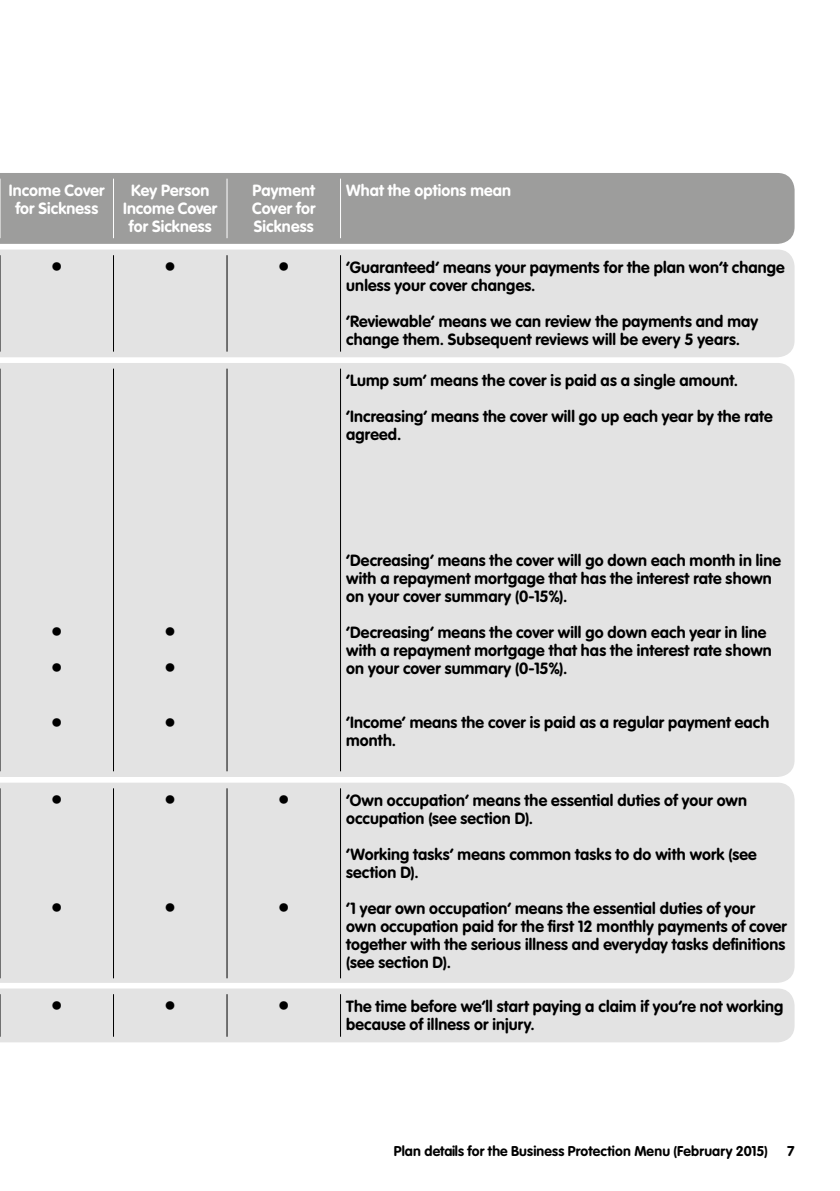
<style>
.page{position:relative;width:840px;height:1191px;background:#fff}
.page>*{position:absolute;margin:0;border:0;box-sizing:border-box;transform-origin:0 0}
.t1{font:700 24px/36px "VAG Rounded LT";color:#000}
.t2{font:700 16px/18px "VAG Rounded LT";letter-spacing:.01em;color:#000}
.t3{font:700 16px/18px "VAG Rounded LT";letter-spacing:.005em;color:#fff;text-align:center}
.t4{font:700 14px "VAG Rounded LT";letter-spacing:.01em;color:#000}
.s1{font-size:24px}
</style>
<div class="page">
<div style="left:0;top:173px;width:794px;height:71px;background:#9d9d9c"></div>
<div style="left:0;top:249px;width:794px;height:108px;background:#e3e3e3"></div>
<div style="left:0;top:363px;width:794px;height:414px;background:#e3e3e3"></div>
<div style="left:0;top:783px;width:794px;height:199px;background:#e3e3e3"></div>
<div style="left:0;top:988px;width:794px;height:54px;background:#e3e3e3"></div>
<hr style="left:0;top:179px;width:1px;height:59px;background:#fff">
<hr style="left:113px;top:179px;width:1px;height:59px;background:#fff">
<hr style="left:226px;top:179px;width:1px;height:59px;background:#fff">
<hr style="left:340px;top:179px;width:1px;height:59px;background:#fff">
<hr style="left:0;top:255px;width:1px;height:96px;background:#000">
<hr style="left:113px;top:255px;width:1px;height:96px;background:#000">
<hr style="left:226px;top:255px;width:1px;height:96px;background:#000">
<hr style="left:340px;top:255px;width:1px;height:96px;background:#000">
<hr style="left:0;top:369px;width:1px;height:402px;background:#000">
<hr style="left:113px;top:369px;width:1px;height:402px;background:#000">
<hr style="left:226px;top:369px;width:1px;height:402px;background:#000">
<hr style="left:340px;top:369px;width:1px;height:402px;background:#000">
<hr style="left:0;top:788px;width:1px;height:190px;background:#000">
<hr style="left:113px;top:788px;width:1px;height:190px;background:#000">
<hr style="left:226px;top:788px;width:1px;height:190px;background:#000">
<hr style="left:340px;top:788px;width:1px;height:190px;background:#000">
<hr style="left:0;top:994px;width:1px;height:42px;background:#000">
<hr style="left:113px;top:994px;width:1px;height:42px;background:#000">
<hr style="left:226px;top:994px;width:1px;height:42px;background:#000">
<hr style="left:340px;top:994px;width:1px;height:42px;background:#000">
<p class="t3" style="left:9px;top:182px;width:97px">Income Cover for Sickness</p>
<p class="t3" style="left:123px;top:182px;width:95px">Key Person<br>Income Cover for Sickness</p>
<p class="t3" style="left:252px;top:182px;width:65px;text-align:justify">Payment Cover for Sickness</p>
<p class="t3" style="left:346px;top:182px;width:166px">What the options mean</p>
<h1 class="t1" style="left:51px;top:249px;width:13px">•</h1>
<h1 class="t1" style="left:164px;top:249px;width:13px">•</h1>
<p class="t2" style="left:346px;top:259px;width:440px;text-indent:-68px"><span class="s1">•</span> ‘Guaranteed’ means your payments for the plan won’t change unless your cover changes.</p>
<p class="t2" style="left:346px;top:313px;width:413px">‘Reviewable’ means we can review the payments and may change them. Subsequent reviews will be every 5 years.</p>
<p class="t2" style="left:346px;top:372px;width:393px">‘Lump sum’ means the cover is paid as a single amount.</p>
<p class="t2" style="left:346px;top:408px;width:428px">‘Increasing’ means the cover will go up each year by the rate agreed.</p>
<h1 class="t1" style="left:51px;top:615px;width:13px">• •</h1>
<h1 class="t1" style="left:51px;top:705px;width:13px">•</h1>
<h1 class="t1" style="left:164px;top:615px;width:13px">• •</h1>
<h1 class="t1" style="left:164px;top:705px;width:13px">•</h1>
<p class="t2" style="left:346px;top:552px;width:436px">‘Decreasing’ means the cover will go down each month in line with a repayment mortgage that has the interest rate shown on your cover summary (0-15%).</p>
<p class="t2" style="left:346px;top:624px;width:427px">‘Decreasing’ means the cover will go down each year in line with a repayment mortgage that has the interest rate shown on your cover summary (0-15%).</p>
<p class="t2" style="left:346px;top:714px;width:424px">‘Income’ means the cover is paid as a regular payment each month.</p>
<h1 class="t1" style="left:51px;top:782px;width:13px">•</h1>
<h1 class="t1" style="left:51px;top:890px;width:13px">•</h1>
<h1 class="t1" style="left:164px;top:782px;width:13px">•</h1>
<h1 class="t1" style="left:164px;top:890px;width:13px">•</h1>
<h1 class="t1" style="left:277px;top:782px;width:13px">•</h1>
<h1 class="t1" style="left:277px;top:890px;width:13px">•</h1>
<p class="t2" style="left:346px;top:792px;width:402px">‘Own occupation’ means the essential duties of your own occupation (see section D).</p>
<p class="t2" style="left:346px;top:846px;width:412px">‘Working tasks’ means common tasks to do with work (see section D).</p>
<p class="t2" style="left:346px;top:900px;width:442px">‘1 year own occupation’ means the essential duties of your own occupation paid for the first 12 monthly payments of cover together with the serious illness and everyday tasks definitions (see section D).</p>
<h1 class="t1" style="left:51px;top:988px;width:13px">•</h1>
<h1 class="t1" style="left:164px;top:988px;width:13px">•</h1>
<p class="t2" style="left:346px;top:997px;width:438px;text-indent:-68px"><span class="s1">•</span> The time before we’ll start paying a claim if you’re not working because of illness or injury.</p>
<p class="t4" style="left:393px;top:1143px;width:375px">Plan details for the Business Protection Menu (February 2015)</p>
<p class="t4" style="left:786px;top:1143px;width:9px">7</p>
</div>
